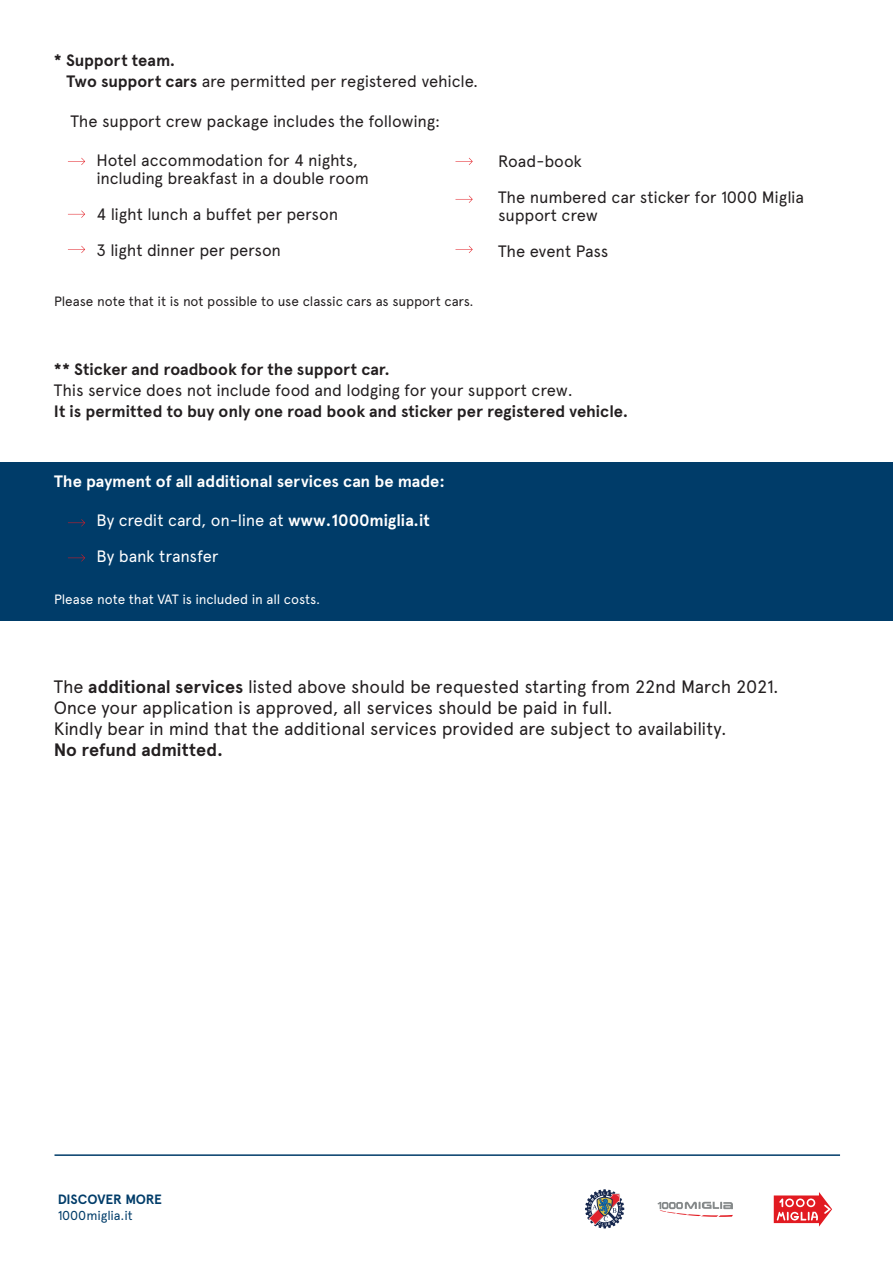
<style>
.page{position:relative;width:893px;height:1263px;background:#fff}
.page>*{position:absolute;margin:0;border:0;box-sizing:border-box;transform-origin:0 0}
.t1{font:18px/21px "Apercu Pro";letter-spacing:-.01em;color:#231f20}
.t2{font:700 18px "Apercu Pro";color:#231f20}
.t3{font:16.5px/36px "Apercu Pro";letter-spacing:-.01em;color:#231f20}
.t4{font:700 16.5px "Apercu Pro";letter-spacing:-.005em;color:#231f20}
.t5{font:16.5px/36px "Apercu Pro";letter-spacing:-.01em;color:#fff}
.t6{font:700 16.5px "Apercu Pro";color:#fff}
.t7{font:13.5px "Apercu Pro";letter-spacing:-.01em;color:#231f20}
.t8{font:13.5px "Apercu Pro";letter-spacing:-.01em;color:#fff}
.t9{font:700 13.5px "Apercu Pro";letter-spacing:-.015em;color:#003c69}
.t10{font:12.9px "Apercu Pro";letter-spacing:-.005em;color:#003c69}
.s1{font-weight:700}
</style>
<div class="page">
<svg style="left:68px;top:158px;width:17px;height:7px"></svg>
<svg style="left:68px;top:210px;width:17px;height:8px"></svg>
<svg style="left:455px;top:158px;width:18px;height:7px"></svg>
<svg style="left:455px;top:196px;width:18px;height:7px"></svg>
<svg style="left:455px;top:246px;width:18px;height:7px"></svg>
<svg style="left:68px;top:246px;width:17px;height:7px"></svg>
<div style="left:0;top:462px;width:893px;height:159px;background:#003c69"></div>
<svg style="left:68px;top:519px;width:17px;height:7px"></svg>
<svg style="left:68px;top:554px;width:17px;height:8px"></svg>
<svg style="left:585px;top:1189px;width:40px;height:40px"></svg>
<svg style="left:773px;top:1192px;width:59px;height:35px"></svg>
<svg style="left:657px;top:1202px;width:76px;height:15px"></svg>
<hr style="left:54px;top:1154px;width:786px;height:2px;background:#003c69">
<p class="t3" style="left:66px;top:48px;width:413px;line-height:21px;text-indent:-12px"><span class="s1">* Support team.<br>Two support cars</span> are permitted per registered vehicle.</p>
<p class="t3" style="left:70px;top:102px;width:371px">The support crew package includes the following:</p>
<p class="t3" style="left:97px;top:150px;width:274px;line-height:18px">Hotel accommodation for 4 nights, including breakfast in a double room</p>
<p class="t3" style="left:97px;top:195px;width:243px">4 light lunch a buffet per person<br>3 light dinner per person</p>
<p class="t7" style="left:54px;top:291px;width:421px">Please note that it is not possible to use classic cars as support cars.</p>
<p class="t3" style="left:498px;top:142px;width:308px">Road-book<br>The numbered car sticker for 1000 Miglia</p>
<p class="t3" style="left:498px;top:196px;width:112px">support crew<br>The event Pass</p>
<p class="t4" style="left:54px;top:357px;width:338px">** Sticker and roadbook for the support car.</p>
<p class="t3" style="left:54px;top:371px;width:520px">This service does not include food and lodging for your support crew.</p>
<p class="t4" style="left:54px;top:399px;width:576px">It is permitted to buy only one road book and sticker per registered vehicle.</p>
<p class="t6" style="left:54px;top:469px;width:392px">The payment of all additional services can be made:</p>
<p class="t5" style="left:97px;top:501px;width:335px">By credit card, on-line at <span class="s1">www.1000miglia.it<br></span>By bank transfer</p>
<p class="t8" style="left:54px;top:589px;width:268px">Please note that VAT is included in all costs.</p>
<p class="t1" style="left:54px;top:675px;width:727px">The <span class="s1">additional services</span> listed above should be requested starting from 22nd March 2021.<br>Once your application is approved, all services should be paid in full.<br>Kindly bear in mind that the additional services provided are subject to availability.</p>
<p class="t2" style="left:54px;top:736px;width:171px">No refund admitted.</p>
<p class="t9" style="left:58px;top:1189px;width:106px">DISCOVER MORE</p>
<p class="t10" style="left:58px;top:1206px;width:77px">1000miglia.it</p>
</div>
